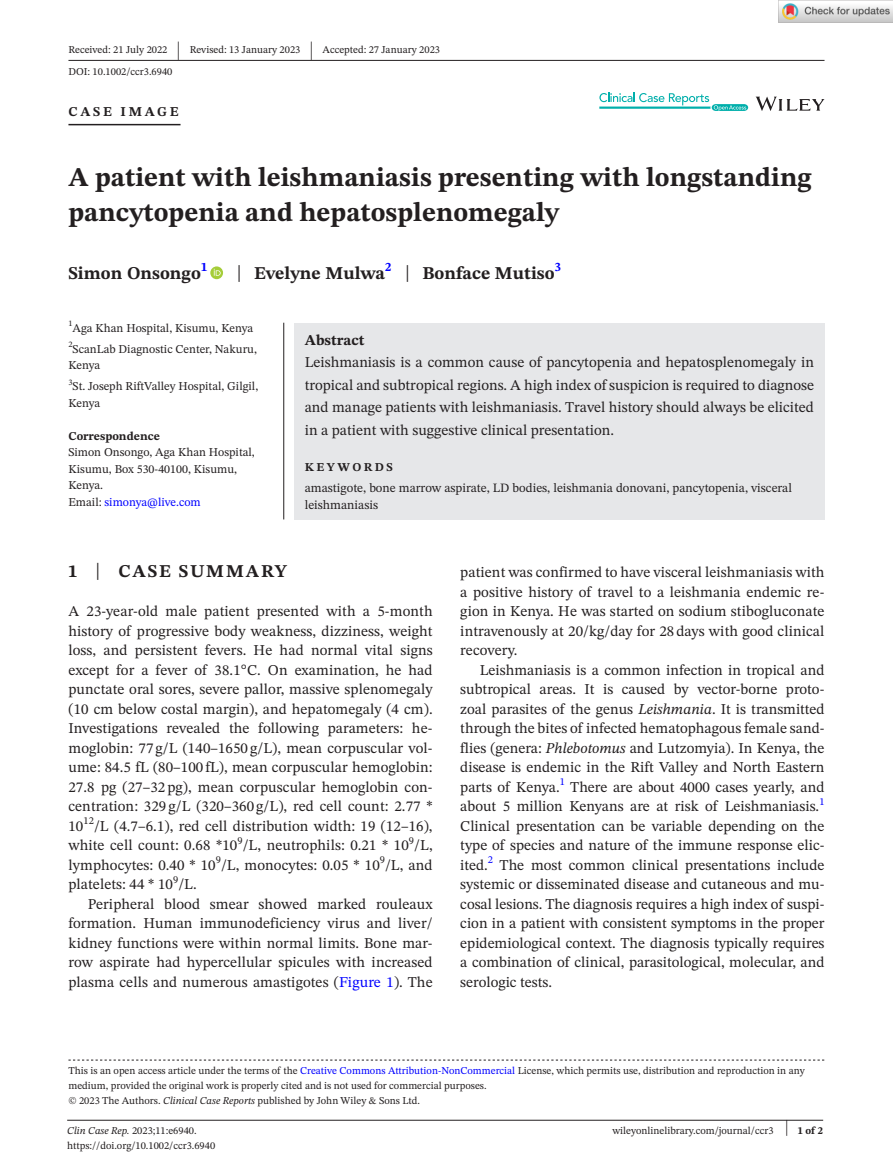
<style>
.page{position:relative;width:893px;height:1174px;background:#fff}
.page>*{position:absolute;margin:0;border:0;box-sizing:border-box;transform-origin:0 0}
.t1{font:700 27px/34.5px "STIX Two Text";color:#231f20}
.t2{font:25.65px "STIX Two Text";color:#231f20;scale:.49 1}
.t3{font:700 18px "STIX Two Text";color:#231f20}
.t4{font:700 18px "STIX Two Text";letter-spacing:.1em;color:#231f20}
.t5{font:15px/19.5px "STIX Two Text";color:#231f20;text-align:justify}
.t6{font:700 15px "STIX Two Text";color:#231f20}
.t7{font:700 13.5px "STIX Two Text";letter-spacing:.2em;color:#231f20}
.t8{font:12.75px/17.2px "STIX Two Text";color:#231f20}
.t9{font:12px/16.5px "STIX Two Text";color:#231f20}
.t10{font:700 12px "STIX Two Text";color:#231f20}
.t11{font:700 12px "STIX Two Text";letter-spacing:.2em;color:#231f20}
.t12{font:10.5px/15px "STIX Two Text";color:#231f20}
.t13{font:700 10.5px "STIX Two Text";color:#231f20}
.t14{font:10.5px "STIX Two Text";color:#00f}
.s1{font-weight:400;font-size:23.4px}
.s2{color:#00f}
.s3{font-weight:400;font-size:23.7px}
.s4{font-style:italic}
.s5{font-weight:400;font-size:22.2px}
</style>
<div class="page">
<hr style="left:67px;top:1119px;width:756px;height:1px;background:#231f20">
<svg style="left:756px;top:97px;width:68px;height:14px"></svg>
<svg style="left:599px;top:93px;width:149px;height:18px"></svg>
<hr style="left:68px;top:60px;width:756px;height:1px;background:#231f20">
<hr style="left:68px;top:124px;width:113px;height:1px;background:#231f20">
<svg style="left:210px;top:266px;width:13px;height:13px"></svg>
<svg style="left:214px;top:269px;width:7px;height:7px"></svg>
<svg style="left:68px;top:1059px;width:756px;height:1px"></svg>
<div style="left:294px;top:323px;width:530px;height:196px;background:#e6e7e9"></div>
<hr style="left:283px;top:323px;width:1px;height:196px;background:#231f20">
<img style="left:779px;top:0;width:114px;height:23px">
<p class="t12" style="left:68px;top:42px;width:101px">Received: 21 July 2022</p>
<h2 class="t2" style="left:177px;top:32px;width:8px">|</h2>
<p class="t12" style="left:190px;top:42px;width:112px">Revised: 13 January 2023</p>
<h2 class="t2" style="left:310px;top:32px;width:8px">|</h2>
<p class="t12" style="left:323px;top:42px;width:119px">Accepted: 27 January 2023</p>
<p class="t12" style="left:68px;top:64px;width:105px">DOI: 10.1002/ccr3.6940</p>
<p class="t7" style="left:68px;top:101px;width:112px">CASE IMAGE</p>
<h1 class="t1" style="left:68px;top:161px;width:745px">A patient with leishmaniasis presenting with longstanding pancytopenia and hepatosplenomegaly</h1>
<p class="t3" style="left:68px;top:260px;width:140px">Simon Onsongo<sup>1</sup></p>
<p class="t3" style="left:237px;top:260px;width:326px"><span class="s1">|</span> Evelyne Mulwa<sup>2</sup> <span class="s1">|</span> Bonface Mutiso<sup>3</sup></p>
<p class="t9" style="left:68px;top:317px;width:190px;line-height:21px"><sup>1</sup>Aga Khan Hospital, Kisumu, Kenya<br><sup>2</sup>ScanLab Diagnostic Center, Nakuru,</p>
<p class="t9" style="left:68px;top:355px;width:191px;line-height:21px">Kenya<br><sup>3</sup>St. Joseph RiftValley Hospital, Gilgil,</p>
<p class="t9" style="left:68px;top:394px;width:33px">Kenya</p>
<p class="t10" style="left:68px;top:427px;width:93px">Correspondence</p>
<p class="t9" style="left:68px;top:444px;width:188px">Simon Onsongo, Aga Khan Hospital,<br>Kisumu, Box 530-40100, Kisumu,<br>Kenya.<br>Email: <span class="s2">simonya@live.com</span></p>
<p class="t6" style="left:305px;top:329px;width:61px">Abstract</p>
<p class="t5" style="left:305px;top:351px;width:511px;line-height:22.5px">Leishmaniasis is a common cause of pancytopenia and hepatosplenomegaly in tropical and subtropical regions. A high index of suspicion is required to diagnose and manage patients with leishmaniasis. Travel history should always be elicited in a patient with suggestive clinical presentation.</p>
<p class="t11" style="left:305px;top:458px;width:90px">KEYWORDS</p>
<p class="t8" style="left:305px;top:479px;width:489px">amastigote, bone marrow aspirate, LD bodies, leishmania donovani, pancytopenia, visceral leishmaniasis</p>
<p class="t4" style="left:68px;top:558px;width:220px">1 <span class="s3">|</span> CASE SUMMARY</p>
<p class="t5" style="left:68px;top:601px;width:366px">A 23-year-old male patient presented with a 5-month history of progressive body weakness, dizziness, weight loss, and persistent fevers. He had normal vital signs except for a fever of 38.1°C. On examination, he had punctate oral sores, severe pallor, massive splenomegaly (10 cm below costal margin), and hepatomegaly (4 cm).<br>Investigations revealed the following parameters: he&shy;moglobin: 77 g/L (140–1650 g/L), mean corpuscular vol&shy;ume: 84.5 fL (80–100 fL), mean corpuscular hemoglobin:<br>27.8 pg (27–32 pg), mean corpuscular hemoglobin con&shy;centration: 329 g/L (320–360 g/L), red cell count: 2.77 * 10</p>
<p class="t12" style="left:83px;top:813px;width:12px">12</p>
<p class="t5" style="left:68px;top:816px;width:366px;text-align:right">/L (4.7–6.1), red cell distribution width: 19 (12–16), white cell count: 0.68 *10 /L, neutrophils: 0.21 * 10 /L,</p>
<p class="t12" style="left:237px;top:832px;width:7px">9</p>
<p class="t12" style="left:409px;top:832px;width:7px">9</p>
<p class="t5" style="left:68px;top:855px;width:366px">lymphocytes: 0.40 * 10 /L, monocytes: 0.05 * 10 /L, and</p>
<p class="t12" style="left:216px;top:852px;width:7px">9</p>
<p class="t12" style="left:380px;top:852px;width:7px">9</p>
<p class="t12" style="left:173px;top:871px;width:7px">9</p>
<p class="t5" style="left:68px;top:894px;width:366px;text-indent:20px">Peripheral blood smear showed marked rouleaux formation. Human immunodeficiency virus and liver/ kidney functions were within normal limits. Bone mar&shy;row aspirate had hypercellular spicules with increased plasma cells and numerous amastigotes (<span class="s2">Figure 1</span>). The</p>
<p class="t5" style="left:68px;top:874px;width:130px">platelets: 44 * 10 /L.</p>
<p class="t5" style="left:460px;top:562px;width:366px">patient was confirmed to have visceral leishmaniasis with a positive history of travel to a leishmania endemic re&shy;gion in Kenya. He was started on sodium stibogluconate intravenously at 20/kg/day for 28 days with good clinical recovery.</p>
<p class="t5" style="left:460px;top:660px;width:366px;text-indent:19px">Leishmaniasis is a common infection in tropical and subtropical areas. It is caused by vector-borne proto&shy;zoal parasites of the genus <span class="s4">Leishmania</span>. It is transmitted through the bites of infected hematophagous female sand&shy;flies (genera: <span class="s4">Phlebotomus</span> and Lutzomyia). In Kenya, the disease is endemic in the Rift Valley and North Eastern parts of Kenya.</p>
<p class="t14" style="left:560px;top:774px;width:7px">1</p>
<p class="t5" style="left:460px;top:777px;width:366px;text-indent:110px">There are about 4000 cases yearly, and about 5 million Kenyans are at risk of Leishmaniasis.</p>
<p class="t14" style="left:819px;top:793px;width:7px">1</p>
<p class="t5" style="left:460px;top:816px;width:366px">Clinical presentation can be variable depending on the type of species and nature of the immune response elic&shy;ited.</p>
<p class="t14" style="left:488px;top:852px;width:7px">2</p>
<p class="t5" style="left:460px;top:855px;width:366px;text-indent:39px">The most common clinical presentations include systemic or disseminated disease and cutaneous and mu&shy;cosal lesions. The diagnosis requires a high index of suspi&shy;cion in a patient with consistent symptoms in the proper epidemiological context. The diagnosis typically requires a combination of clinical, parasitological, molecular, and serologic tests.</p>
<p class="t12" style="left:68px;top:1063px;width:738px">This is an open access article under the terms of the <span class="s2">Creative Commons Attribution-NonCommercial</span> License, which permits use, distribution and reproduction in any medium, provided the original work is properly cited and is not used for commercial purposes.<br>© 2023 The Authors. <span class="s4">Clinical Case Reports</span> published by John Wiley &amp; Sons Ltd.</p>
<p class="t12" style="left:67px;top:1123px;width:131px"><span class="s4">Clin Case Rep.</span> 2023;11:e6940.</p>
<p class="t13" style="left:785px;top:1123px;width:39px"><span class="s5">|</span> 1 of 2</p>
<p class="t12" style="left:67px;top:1138px;width:150px">https://doi.org/10.1002/ccr3.6940</p>
<p class="t12" style="left:612px;top:1123px;width:163px">wileyonlinelibrary.com/journal/ccr3</p>
</div>
